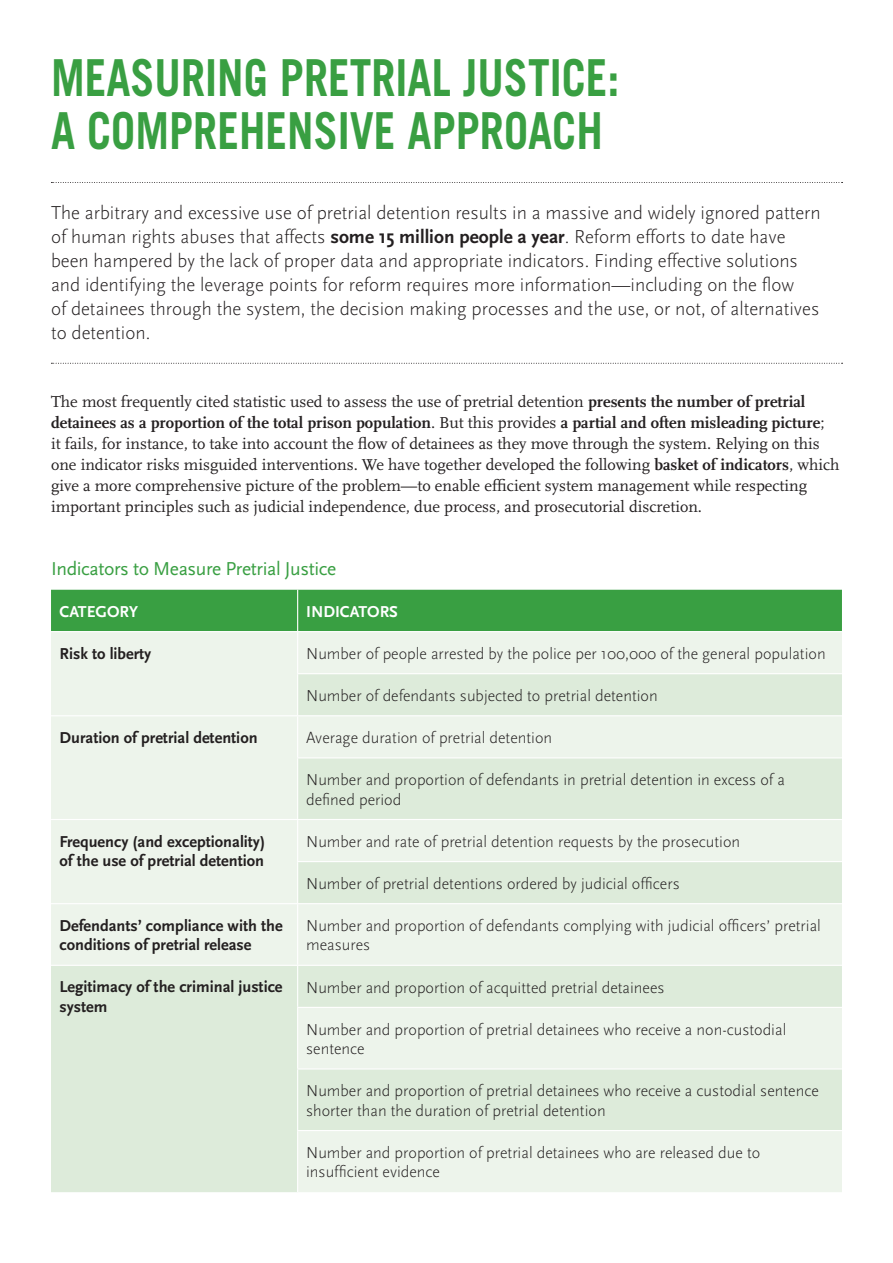
<style>
.page{position:relative;width:893px;height:1263px;background:#fff}
.page>*{position:absolute;margin:0;border:0;box-sizing:border-box;transform-origin:0 0}
.t1{font:700 51px/52.5px "Trade Gothic LT Std";color:#399f42;scale:.85 1}
.t2{font:300 19.5px/24px "Scala Sans";color:#231f20}
.t3{font:19.5px "Scala Sans";letter-spacing:-.02em;color:#399f42}
.t4{font:300 16.5px/19.5px "Scala Sans";color:#231f20}
.t5{font:16.5px/21px "Scala";color:#231f20}
.t6{font:700 16.5px/19.5px "Scala Sans";color:#231f20}
.t7{font:700 16.5px "Scala Sans";color:#fff}
.s1{font-weight:700}
</style>
<div class="page">
<div style="left:51px;top:590px;width:791px;height:41px;background:#399f42"></div>
<div style="left:51px;top:632px;width:791px;height:42px;background:#edf4eb"></div>
<svg style="left:51px;top:674px;width:791px;height:518px;background:#e5efe3"></svg>
<hr style="left:297px;top:590px;width:1px;height:41px;background:#fff">
<hr style="left:297px;top:632px;width:1px;height:41px;background:#fff">
<hr style="left:297px;top:673px;width:545px;height:1px;background:#fff">
<hr style="left:297px;top:674px;width:1px;height:41px;background:#fff">
<hr style="left:51px;top:715px;width:791px;height:1px;background:#fff">
<hr style="left:297px;top:716px;width:1px;height:41px;background:#fff">
<hr style="left:297px;top:757px;width:545px;height:1px;background:#fff">
<hr style="left:297px;top:758px;width:1px;height:61px;background:#fff">
<hr style="left:51px;top:819px;width:791px;height:1px;background:#fff">
<hr style="left:297px;top:820px;width:1px;height:41px;background:#fff">
<hr style="left:297px;top:861px;width:545px;height:1px;background:#fff">
<hr style="left:297px;top:862px;width:1px;height:41px;background:#fff">
<hr style="left:51px;top:903px;width:791px;height:1px;background:#fff">
<hr style="left:297px;top:904px;width:1px;height:61px;background:#fff">
<hr style="left:51px;top:965px;width:791px;height:1px;background:#fff">
<hr style="left:297px;top:966px;width:1px;height:41px;background:#fff">
<hr style="left:297px;top:1007px;width:545px;height:1px;background:#fff">
<hr style="left:297px;top:1008px;width:1px;height:60px;background:#fff">
<hr style="left:297px;top:1068px;width:545px;height:1px;background:#fff">
<hr style="left:297px;top:1069px;width:1px;height:61px;background:#fff">
<hr style="left:297px;top:1130px;width:545px;height:1px;background:#fff">
<hr style="left:297px;top:1131px;width:1px;height:61px;background:#fff">
<svg style="left:51px;top:182px;width:792px;height:1px"></svg>
<svg style="left:51px;top:363px;width:792px;height:1px"></svg>
<h1 class="t1" style="left:51px;top:56px;width:670px">MEASURING PRETRIAL JUSTICE:<br>A COMPREHENSIVE APPROACH</h1>
<p class="t2" style="left:51px;top:202px;width:771px">The arbitrary and excessive use of pretrial detention results in a massive and widely ignored pattern of human rights abuses that affects <span class="s1">some 15 million people a year</span>. Reform efforts to date have been hampered by the lack of proper data and appropriate indicators. Finding effective solutions and identifying the leverage points for reform requires more information—including on the flow<br>of detainees through the system, the decision making processes and the use, or not, of alternatives to detention.</p>
<p class="t5" style="left:51px;top:392px;width:790px">The most frequently cited statistic used to assess the use of pretrial detention <span class="s1">presents the number of pretrial detainees as a proportion of the total prison population</span>. But this provides <span class="s1">a partial and often misleading picture</span>;<br>it fails, for instance, to take into account the flow of detainees as they move through the system. Relying on this one indicator risks misguided interventions. We have together developed the following <span class="s1">basket of indicators</span>, which give a more comprehensive picture of the problem—to enable efficient system management while respecting important principles such as judicial independence, due process, and prosecutorial discretion.</p>
<p class="t3" style="left:51px;top:561px;width:287px">Indicators to Measure Pretrial Justice</p>
<p class="t7" style="left:60px;top:605px;width:80px">CATEGORY</p>
<p class="t7" style="left:306px;top:605px;width:93px">INDICATORS</p>
<p class="t6" style="left:60px;top:645px;width:93px">Risk to liberty</p>
<p class="t4" style="left:306px;top:645px;width:521px">Number of people arrested by the police per 100,000 of the general population</p>
<p class="t4" style="left:306px;top:687px;width:353px">Number of defendants subjected to pretrial detention</p>
<p class="t6" style="left:60px;top:729px;width:200px">Duration of pretrial detention</p>
<p class="t4" style="left:306px;top:729px;width:248px">Average duration of pretrial detention</p>
<p class="t4" style="left:306px;top:771px;width:480px">Number and proportion of defendants in pretrial detention in excess of a defined period</p>
<p class="t6" style="left:60px;top:833px;width:207px">Frequency (and exceptionality) of the use of pretrial detention</p>
<p class="t4" style="left:306px;top:833px;width:435px">Number and rate of pretrial detention requests by the prosecution</p>
<p class="t4" style="left:306px;top:875px;width:375px">Number of pretrial detentions ordered by judicial officers</p>
<p class="t6" style="left:60px;top:917px;width:225px">Defendants’ compliance with the conditions of pretrial release</p>
<p class="t4" style="left:306px;top:917px;width:516px">Number and proportion of defendants complying with judicial officers’ pretrial measures</p>
<p class="t6" style="left:60px;top:978px;width:225px">Legitimacy of the criminal justice system</p>
<p class="t4" style="left:306px;top:979px;width:360px">Number and proportion of acquitted pretrial detainees</p>
<p class="t4" style="left:306px;top:1021px;width:482px">Number and proportion of pretrial detainees who receive a non-custodial sentence</p>
<p class="t4" style="left:306px;top:1082px;width:514px">Number and proportion of pretrial detainees who receive a custodial sentence shorter than the duration of pretrial detention</p>
<p class="t4" style="left:306px;top:1144px;width:456px">Number and proportion of pretrial detainees who are released due to insufficient evidence</p>
</div>
